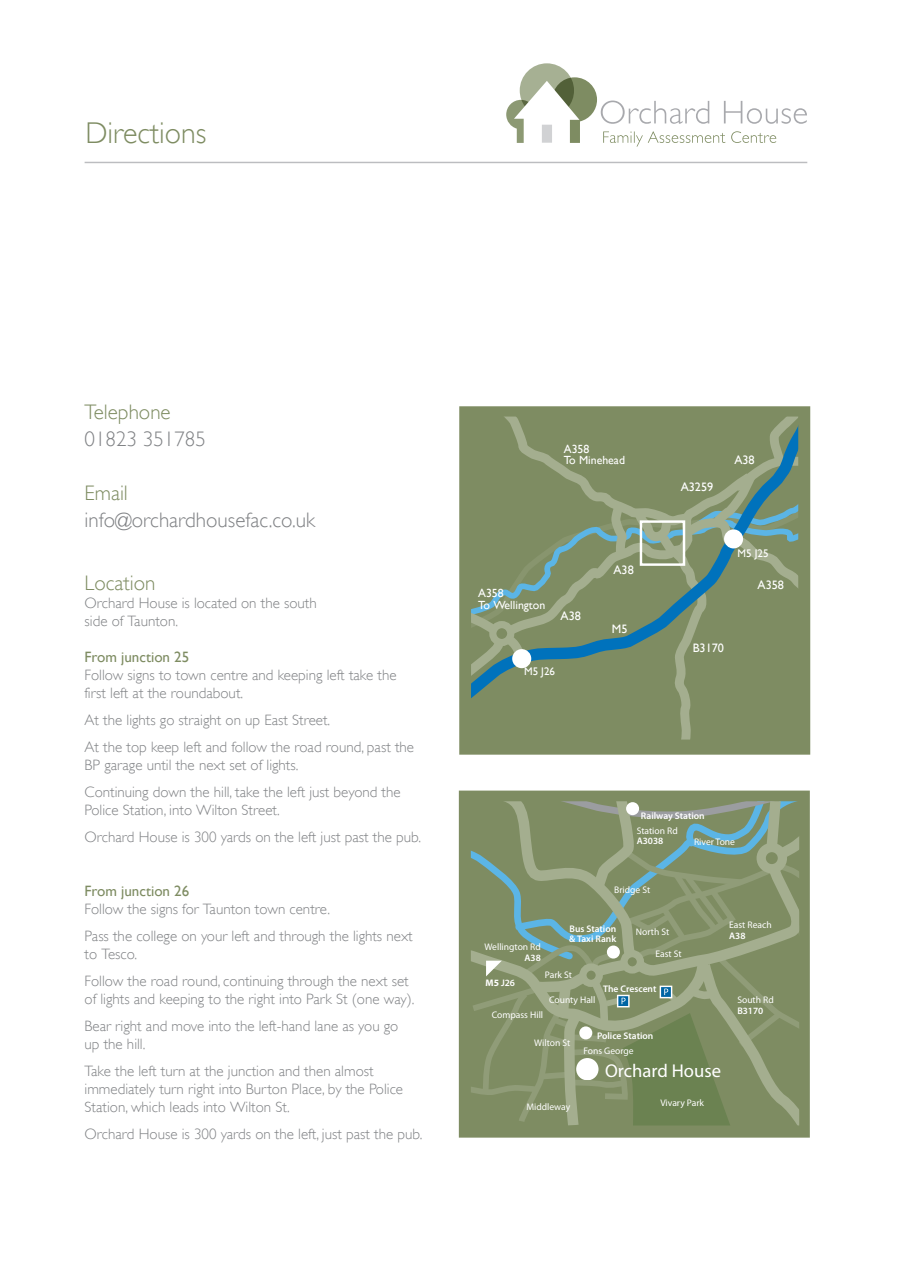
<style>
.page{position:relative;width:907px;height:1263px;background:#fff}
.page>*{position:absolute;margin:0;border:0;box-sizing:border-box;transform-origin:0 0}
.t1{font:300 30px "Gill Sans";color:#7e8c62}
.t2{font:300 21px "Gill Sans";color:#808285}
.t3{font:300 21px "Gill Sans";color:#7e8c62}
.t4{font:18.6px "Myriad Pro";color:#fff}
.t5{font:300 15px/27px "Gill Sans";color:#808285}
.t6{font:15px "Gill Sans";color:#7e8c62}
.t7{font:12.15px "Gill Sans";color:#fff}
.t8{font:11.85px/11.4px "Gill Sans";color:#fff}
.t9{font:10.95px "Gill Sans";color:#fff}
.t10{font:9.6px "Myriad Pro";color:#fff}
.t11{font:600 9.6px/10.5px "Myriad Pro";color:#fff}
.s1{font-weight:700}
</style>
<div class="page">
<svg style="left:84px;top:161px;width:724px;height:3px"></svg>
<div style="left:459px;top:406px;width:351px;height:349px;background:#7e8c62"></div>
<div style="left:459px;top:790px;width:351px;height:347px;background:#7e8c62"></div>
<svg style="left:471px;top:416px;width:327px;height:297px"></svg>
<div style="left:493px;top:625px;width:18px;height:17px;background:#7e8c62;border-radius:50%"></div>
<div style="left:489px;top:621px;width:25px;height:25px;border:7px solid #a4ae8f;border-radius:50%"></div>
<div style="left:640px;top:520px;width:45px;height:46px;border:2px solid #fff"></div>
<div style="left:512px;top:649px;width:19px;height:19px;background:#fff;border-radius:50%"></div>
<div style="left:724px;top:529px;width:19px;height:19px;background:#fff;border-radius:50%"></div>
<svg style="left:471px;top:801px;width:329px;height:324px"></svg>
<div style="left:579px;top:1026px;width:13px;height:13px;background:#fff;border-radius:50%"></div>
<svg style="left:506px;top:63px;width:301px;height:84px"></svg>
<h1 class="t1" style="left:85px;top:115px;width:122px">Directions</h1>
<h2 class="t3" style="left:85px;top:399px;width:88px">Telephone</h2>
<h2 class="t2" style="left:85px;top:426px;width:123px">01823 351785</h2>
<h2 class="t3" style="left:85px;top:480px;width:45px">Email</h2>
<h2 class="t2" style="left:85px;top:507px;width:232px">info@orchardhousefac.co.uk</h2>
<h2 class="t3" style="left:85px;top:570px;width:72px">Location</h2>
<p class="t5" style="left:85px;top:593px;width:234px;line-height:18px">Orchard House is located on the south side of Taunton.</p>
<p class="t6" style="left:85px;top:648px;width:106px">From junction 25</p>
<p class="t5" style="left:85px;top:665px;width:313px;line-height:18px">Follow signs to town centre and keeping left take the first left at the roundabout.</p>
<p class="t5" style="left:85px;top:706px;width:331px">At the lights go straight on up East Street.<br>At the top keep left and follow the road round, past the</p>
<p class="t5" style="left:85px;top:751px;width:318px">BP garage until the next set of lights.<br>Continuing down the hill, take the left just beyond the</p>
<p class="t5" style="left:85px;top:796px;width:338px">Police Station, into Wilton Street.<br>Orchard House is 300 yards on the left just past the pub.</p>
<p class="t6" style="left:85px;top:882px;width:106px">From junction 26</p>
<p class="t5" style="left:85px;top:895px;width:330px">Follow the signs for Taunton town centre.<br>Pass the college on your left and through the lights next</p>
<p class="t5" style="left:85px;top:940px;width:326px">to Tesco.<br>Follow the road round, continuing through the next set</p>
<p class="t5" style="left:85px;top:985px;width:331px">of lights and keeping to the right into Park St (one way).<br>Bear right and move into the left-hand lane as you go</p>
<p class="t5" style="left:85px;top:1030px;width:290px">up the hill.<br>Take the left turn at the junction and then almost</p>
<p class="t5" style="left:85px;top:1079px;width:320px;line-height:18px">immediately turn right into Burton Place, by the Police<br>Station, which leads into Wilton St.</p>
<p class="t5" style="left:85px;top:1120px;width:339px">Orchard House is 300 yards on the left, just past the pub.</p>
<p class="t8" style="left:564px;top:443px;width:63px">A358<br>To Minehead</p>
<p class="t8" style="left:478px;top:587px;width:69px">A358<br>To Wellington</p>
<p class="t7" style="left:560px;top:609px;width:22px">A38</p>
<p class="t9" style="left:524px;top:665px;width:32px">M5 J26</p>
<p class="t7" style="left:613px;top:563px;width:22px">A38</p>
<p class="t7" style="left:612px;top:622px;width:17px">M5</p>
<p class="t7" style="left:680px;top:480px;width:34px">A3259</p>
<p class="t7" style="left:734px;top:453px;width:22px">A38</p>
<p class="t9" style="left:737px;top:547px;width:32px">M5 J25</p>
<p class="t7" style="left:757px;top:577px;width:28px">A358</p>
<p class="t7" style="left:692px;top:641px;width:33px">B3170</p>
<p class="t11" style="left:641px;top:811px;width:65px">Railway Station</p>
<p class="t10" style="left:636px;top:825px;width:43px">Station Rd</p>
<p class="t11" style="left:636px;top:836px;width:28px">A3038</p>
<p class="t10" style="left:694px;top:836px;width:43px">River Tone</p>
<p class="t10" style="left:484px;top:942px;width:58px">Wellington Rd</p>
<p class="t11" style="left:524px;top:952px;width:18px">A38</p>
<p class="t10" style="left:614px;top:884px;width:38px">Bridge St</p>
<p class="t11" style="left:569px;top:923px;width:48px">Bus Station &amp; Taxi Rank</p>
<p class="t10" style="left:636px;top:926px;width:35px">North St</p>
<p class="t10" style="left:655px;top:948px;width:28px">East St</p>
<p class="t11" style="left:485px;top:977px;width:31px"><span class="s1">M5</span> J26</p>
<p class="t10" style="left:545px;top:969px;width:29px">Park St</p>
<p class="t11" style="left:603px;top:983px;width:55px">The Crescent</p>
<p class="t10" style="left:549px;top:994px;width:48px">County Hall</p>
<p class="t10" style="left:534px;top:1038px;width:38px">Wilton St</p>
<p class="t10" style="left:583px;top:1045px;width:52px">Fons George</p>
<p class="t10" style="left:492px;top:1009px;width:53px">Compass Hill</p>
<p class="t11" style="left:597px;top:1030px;width:58px">Police Station</p>
<p class="t10" style="left:729px;top:920px;width:44px">East Reach</p>
<p class="t11" style="left:729px;top:930px;width:18px">A38</p>
<p class="t10" style="left:737px;top:994px;width:38px">South Rd</p>
<p class="t11" style="left:737px;top:1005px;width:28px">B3170</p>
<p class="t10" style="left:526px;top:1102px;width:45px">Middleway</p>
<p class="t4" style="left:605px;top:1060px;width:117px">Orchard House</p>
<p class="t10" style="left:660px;top:1097px;width:45px">Vivary Park</p>
</div>
